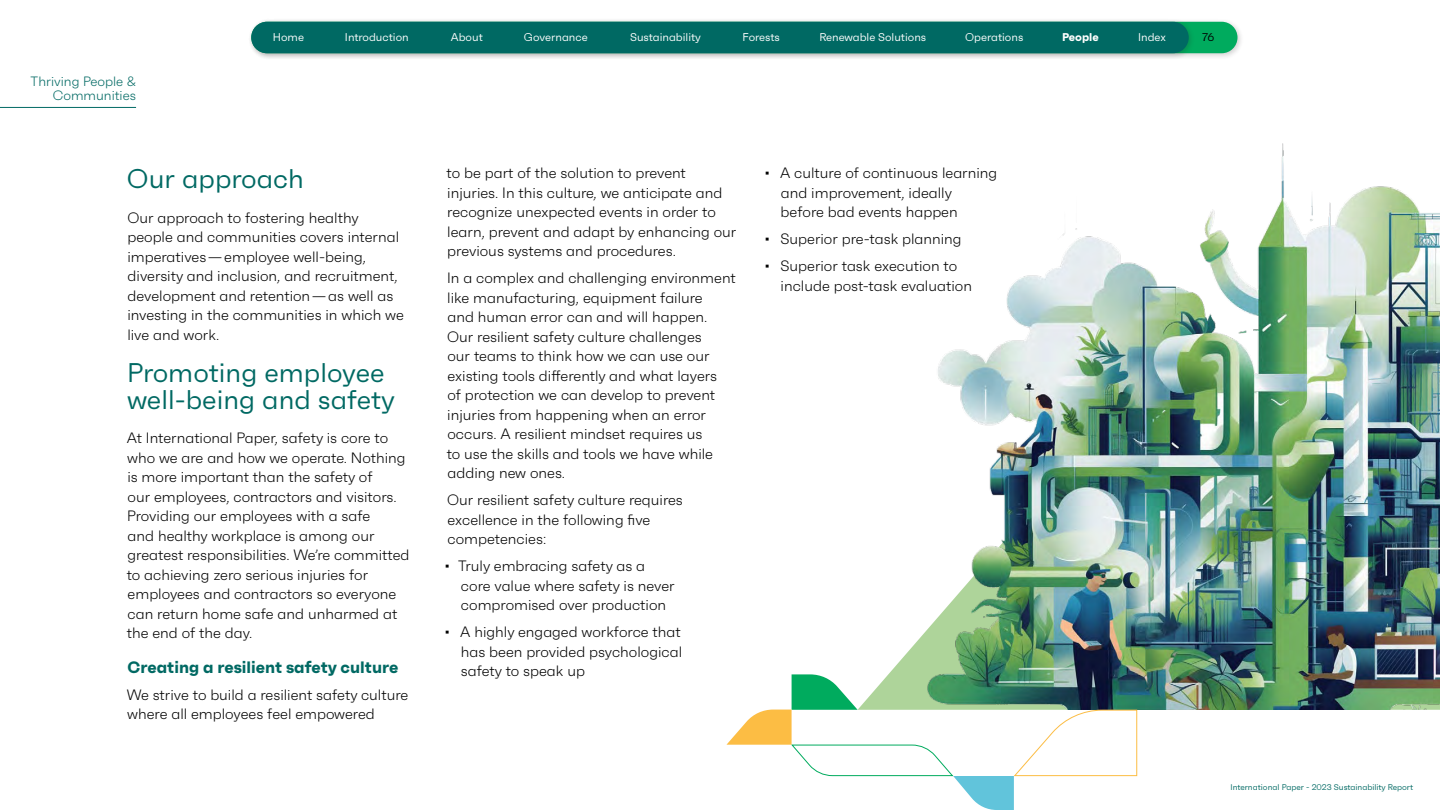
<style>
.page{position:relative;width:1440px;height:810px;background:#fff}
.page>*{position:absolute;margin:0;border:0;box-sizing:border-box;transform-origin:0 0}
.t1{font:27px/27px "Faktum";color:#006963}
.t2{font:700 16.5px "Faktum";color:#006963}
.t3{font:300 15px/19.5px "Faktum";color:#000}
.t4{font:300 13.5px/14.2px "Faktum";color:#006963;text-align:right}
.t5{font:11.25px "Faktum";color:#fff}
.t6{font:700 11.25px "Faktum";color:#fff}
.t7{font:11.25px "Faktum";color:#000}
.t8{font:8.25px "Faktum";color:#006963}
</style>
<div class="page">
<img style="left:889px;top:143px;width:551px;height:567px">
<svg style="left:726px;top:674px;width:412px;height:136px"></svg>
<div style="left:251px;top:22px;width:987px;height:31px;background:#00ab5e;border-radius:16px"></div>
<div style="left:248px;top:18px;width:947px;height:42px;background:#231f20;opacity:.2"></div>
<div style="left:251px;top:22px;width:938px;height:31px;background:#006963;border-radius:16px"></div>
<hr style="left:0;top:107px;width:136px;height:1px;background:#006963">
<p class="t4" style="left:31px;top:74px;width:107px">Thriving People &amp;<br>Communities</p>
<p class="t5" style="left:273px;top:31px;width:33px">Home</p>
<p class="t5" style="left:345px;top:31px;width:65px">Introduction</p>
<p class="t5" style="left:451px;top:31px;width:33px">About</p>
<p class="t5" style="left:524px;top:31px;width:65px">Governance</p>
<p class="t5" style="left:630px;top:31px;width:72px">Sustainability</p>
<p class="t5" style="left:742px;top:31px;width:39px">Forests</p>
<p class="t5" style="left:819px;top:31px;width:108px">Renewable Solutions</p>
<p class="t5" style="left:965px;top:31px;width:60px">Operations</p>
<p class="t6" style="left:1062px;top:30px;width:38px">People</p>
<p class="t5" style="left:1138px;top:31px;width:29px">Index</p>
<p class="t7" style="left:1203px;top:31px;width:13px">76</p>
<h1 class="t1" style="left:127px;top:165px;width:179px">Our approach</h1>
<p class="t3" style="left:127px;top:208px;width:278px">Our approach to fostering healthy people and communities covers internal imperatives — employee well-being, diversity and inclusion, and recruitment, development and retention — as well as investing in the communities in which we live and work.</p>
<h1 class="t1" style="left:127px;top:358px;width:269px">Promoting employee well-being and safety</h1>
<p class="t3" style="left:127px;top:428px;width:284px">At International Paper, safety is core to who we are and how we operate. Nothing is more important than the safety of<br>our employees, contractors and visitors.<br>Providing our employees with a safe<br>and healthy workplace is among our greatest responsibilities. We’re committed to achieving zero serious injuries for employees and contractors so everyone can return home safe and unharmed at the end of the day.</p>
<p class="t2" style="left:128px;top:656px;width:272px">Creating a resilient safety culture</p>
<p class="t3" style="left:127px;top:685px;width:283px">We strive to build a resilient safety culture where all employees feel empowered</p>
<p class="t3" style="left:447px;top:163px;width:291px">to be part of the solution to prevent injuries. In this culture, we anticipate and recognize unexpected events in order to learn, prevent and adapt by enhancing our previous systems and procedures.</p>
<p class="t3" style="left:447px;top:268px;width:291px">In a complex and challenging environment like manufacturing, equipment failure<br>and human error can and will happen.<br>Our resilient safety culture challenges<br>our teams to think how we can use our existing tools differently and what layers<br>of protection we can develop to prevent injuries from happening when an error occurs. A resilient mindset requires us<br>to use the skills and tools we have while adding new ones.</p>
<p class="t3" style="left:447px;top:490px;width:237px">Our resilient safety culture requires excellence in the following five competencies:</p>
<p class="t3" style="left:461px;top:556px;width:215px;text-indent:-16px">• Truly embracing safety as a core value where safety is never compromised over production</p>
<p class="t3" style="left:461px;top:622px;width:223px;text-align:justify;text-indent:-16px">• A highly engaged workforce that has been provided psychological safety to speak up</p>
<p class="t3" style="left:781px;top:163px;width:218px;text-indent:-16px">• A culture of continuous learning and improvement, ideally before bad events happen</p>
<p class="t3" style="left:765px;top:229px;width:198px">• Superior pre-task planning</p>
<p class="t3" style="left:781px;top:256px;width:193px;text-indent:-16px">• Superior task execution to include post-task evaluation</p>
<p class="t8" style="left:1230px;top:783px;width:184px">International Paper - 2023 Sustainability Report</p>
</div>
